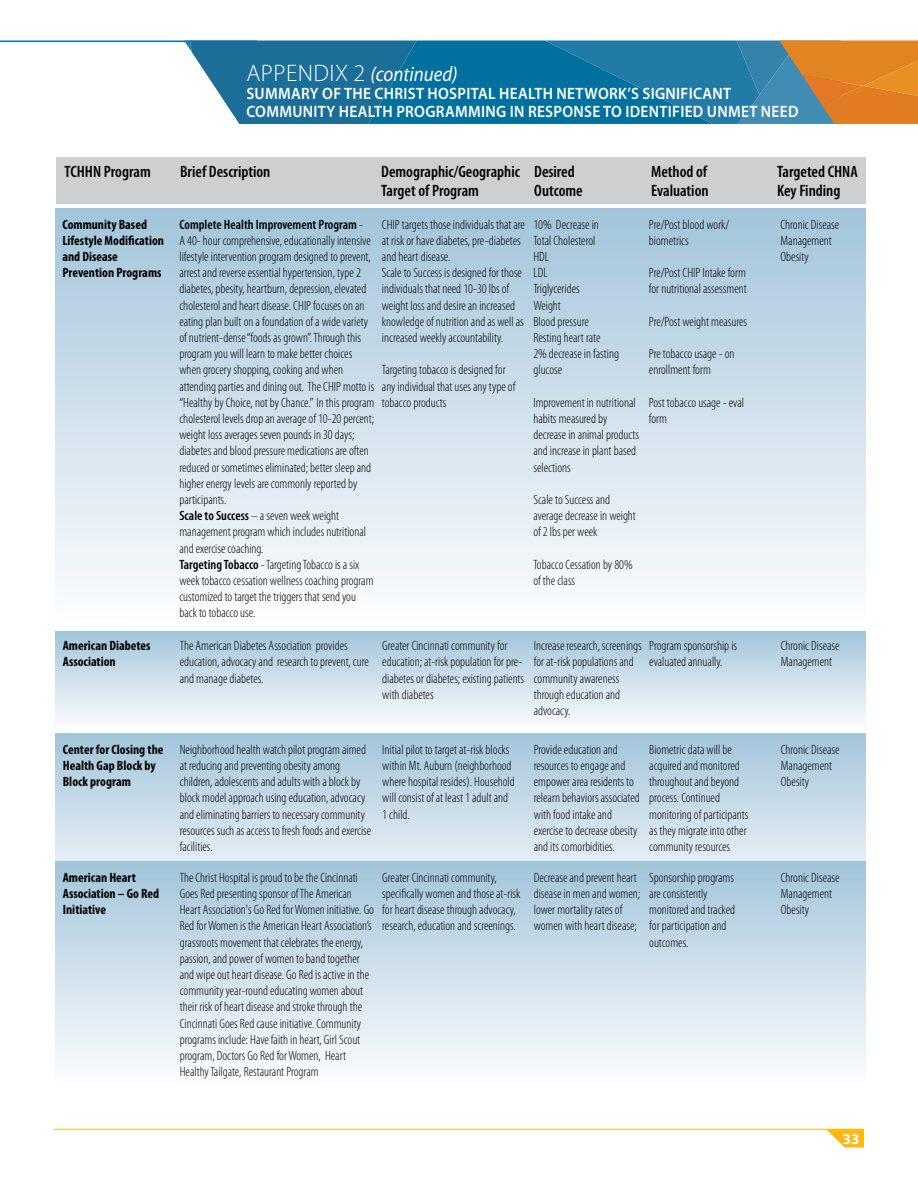
<style>
.page{position:relative;width:918px;height:1188px;background:#fff}
.page>*{position:absolute;margin:0;border:0;box-sizing:border-box;transform-origin:0 0}
.t1{font:italic 21px "Myriad Pro";color:#fff;scale:.9 1}
.t2{font:600 condensed 16.5px "Myriad Pro";color:#000}
.t3{font:600 16.5px/18.3px "Myriad Pro";letter-spacing:.02em;color:#fff;scale:.93 1}
.t4{font:700 15px "Myriad Pro";color:#fff}
.t5{font:300 condensed 13.5px/16.2px "Myriad Pro";color:#000}
.t6{font:700 condensed 13.5px/16.2px "Myriad Pro";color:#000}
.s1{font-weight:300;font-style:normal;font-size:24px}
.s2{font-weight:600}
</style>
<div class="page">
<hr style="left:0;top:40px;width:256px;height:2px;background:#0076c0">
<svg style="left:184px;top:40px;width:734px;height:84px;background:#3d7c91"></svg>
<div style="left:56px;top:157px;width:810px;height:47px;background:#cecfd1"></div>
<div style="left:56px;top:208px;width:810px;height:431px;background:linear-gradient(to bottom,#a3c5db,#fff)"></div>
<div style="left:56px;top:632px;width:810px;height:101px;background:linear-gradient(to bottom,#a3c5db,#fff)"></div>
<svg style="left:56px;top:733px;width:810px;height:128px;background:#c3d9e7"></svg>
<div style="left:56px;top:861px;width:810px;height:233px;background:linear-gradient(to bottom,#a3c5db,#fff)"></div>
<svg style="left:826px;top:1130px;width:38px;height:18px"></svg>
<hr style="left:54px;top:1129px;width:810px;height:1px;background:#fdb913">
<h1 class="t1" style="left:246px;top:62px;width:236px"><span class="s1">APPENDIX 2</span> (continued)</h1>
<p class="t3" style="left:246px;top:84px;width:595px">SUMMARY OF THE CHRIST HOSPITAL HEALTH NETWORK’S SIGNIFICANT<br>COMMUNITY HEALTH PROGRAMMING IN RESPONSE TO IDENTIFIED UNMET NEED</p>
<p class="t2" style="left:65px;top:162px;width:88px">TCHHN Program</p>
<p class="t2" style="left:180px;top:162px;width:92px">Brief Description</p>
<p class="t2" style="left:381px;top:162px;width:195px">Demographic/Geographic Desired</p>
<p class="t2" style="left:651px;top:162px;width:58px">Method of</p>
<p class="t2" style="left:777px;top:162px;width:82px">Targeted CHNA</p>
<p class="t2" style="left:381px;top:182px;width:99px">Target of Program</p>
<p class="t2" style="left:534px;top:182px;width:50px">Outcome</p>
<p class="t2" style="left:651px;top:182px;width:59px">Evaluation</p>
<p class="t2" style="left:777px;top:182px;width:65px">Key Finding</p>
<p class="t6" style="left:62px;top:216px;width:103px">Community Based<br>Lifestyle Modification and Disease<br>Prevention Programs</p>
<p class="t5" style="left:649px;top:216px;width:82px">Pre/Post blood work/ biometrics</p>
<p class="t5" style="left:179px;top:216px;width:197px"><span class="s2">Complete Health Improvement Program</span> -<br>A 40- hour comprehensive, educationally intensive lifestyle intervention program designed to prevent, arrest and reverse essential hypertension, type 2 diabetes, pbesity, heartburn, depression, elevated cholesterol and heart disease. CHIP focuses on an eating plan built on a foundation of a wide variety of nutrient-dense “foods as grown”. Through this program you will learn to make better choices when grocery shopping, cooking and when attending parties and dining out. The CHIP motto is “Healthy by Choice, not by Chance.” In this program cholesterol levels drop an average of 10-20 percent; weight loss averages seven pounds in 30 days; diabetes and blood pressure medications are often reduced or sometimes eliminated; better sleep and higher energy levels are commonly reported by participants.<br><span class="s2">Scale to Success</span> – a seven week weight management program which includes nutritional and exercise coaching.<br><span class="s2">Targeting Tobacco</span> - Targeting Tobacco is a six week tobacco cessation wellness coaching program customized to target the triggers that send you back to tobacco use.</p>
<p class="t5" style="left:780px;top:216px;width:60px">Chronic Disease<br>Management<br>Obesity</p>
<p class="t5" style="left:382px;top:216px;width:145px">CHIP targets those individuals that are at risk or have diabetes, pre-diabetes and heart disease.<br>Scale to Success is designed for those individuals that need 10-30 lbs of weight loss and desire an increased knowledge of nutrition and as well as increased weekly accountability.</p>
<p class="t5" style="left:382px;top:362px;width:135px">Targeting tobacco is designed for any individual that uses any type of tobacco products</p>
<p class="t5" style="left:533px;top:216px;width:87px">10% Decrease in<br>Total Cholesterol<br>HDL<br>LDL<br>Triglycerides<br>Weight<br>Blood pressure<br>Resting heart rate<br>2% decrease in fasting glucose</p>
<p class="t5" style="left:533px;top:395px;width:107px">Improvement in nutritional habits measured by decrease in animal products and increase in plant based selections</p>
<p class="t5" style="left:533px;top:492px;width:104px">Scale to Success and average decrease in weight of 2 lbs per week</p>
<p class="t5" style="left:533px;top:557px;width:101px">Tobacco Cessation by 80% of the class</p>
<p class="t5" style="left:649px;top:265px;width:99px">Pre/Post CHIP Intake form for nutritional assessment</p>
<p class="t5" style="left:649px;top:314px;width:100px">Pre/Post weight measures</p>
<p class="t5" style="left:649px;top:346px;width:87px">Pre tobacco usage - on enrollment form</p>
<p class="t5" style="left:649px;top:395px;width:97px">Post tobacco usage - eval form</p>
<p class="t6" style="left:63px;top:638px;width:89px">American Diabetes<br>Association</p>
<p class="t6" style="left:63px;top:741px;width:102px">Center for Closing the<br>Health Gap Block by<br>Block program</p>
<p class="t5" style="left:180px;top:638px;width:191px">The American Diabetes Association provides education, advocacy and research to prevent, cure and manage diabetes.</p>
<p class="t5" style="left:180px;top:742px;width:193px">Neighborhood health watch pilot program aimed at reducing and preventing obesity among children, adolescents and adults with a block by block model approach using education, advocacy and eliminating barriers to necessary community resources such as access to fresh foods and exercise facilities.</p>
<p class="t5" style="left:382px;top:638px;width:143px">Greater Cincinnati community for education; at-risk population for pre&shy;diabetes or diabetes; existing patients with diabetes</p>
<p class="t5" style="left:534px;top:638px;width:110px">Increase research, screenings for at-risk populations and community awareness through education and advocacy.</p>
<p class="t5" style="left:649px;top:638px;width:89px">Program sponsorship is evaluated annually.</p>
<p class="t5" style="left:382px;top:742px;width:134px">Initial pilot to target at-risk blocks within Mt. Auburn (neighborhood where hospital resides). Household will consist of at least 1 adult and<br>1 child.</p>
<p class="t5" style="left:534px;top:742px;width:108px">Provide education and resources to engage and empower area residents to relearn behaviors associated with food intake and exercise to decrease obesity and its comorbidities.</p>
<p class="t5" style="left:649px;top:742px;width:101px">Biometric data will be acquired and monitored throughout and beyond process. Continued monitoring of participants as they migrate into other community resources</p>
<p class="t5" style="left:781px;top:638px;width:60px">Chronic Disease<br>Management</p>
<p class="t5" style="left:781px;top:742px;width:60px">Chronic Disease<br>Management<br>Obesity</p>
<p class="t6" style="left:63px;top:870px;width:98px">American Heart<br>Association – Go Red<br>Initiative</p>
<p class="t5" style="left:649px;top:870px;width:87px">Sponsorship programs are consistently monitored and tracked for participation and outcomes.</p>
<p class="t5" style="left:781px;top:870px;width:60px">Chronic Disease<br>Management<br>Obesity</p>
<p class="t5" style="left:180px;top:870px;width:196px">The Christ Hospital is proud to be the Cincinnati Goes Red presenting sponsor of The American Heart Association's Go Red for Women initiative. Go Red for Women is the American Heart Association’s grassroots movement that celebrates the energy, passion, and power of women to band together and wipe out heart disease. Go Red is active in the community year-round educating women about their risk of heart disease and stroke through the Cincinnati Goes Red cause initiative. Community programs include: Have faith in heart, Girl Scout program, Doctors Go Red for Women, Heart Healthy Tailgate, Restaurant Program</p>
<p class="t5" style="left:534px;top:870px;width:108px">Decrease and prevent heart disease in men and women; lower mortality rates of women with heart disease;</p>
<p class="t5" style="left:382px;top:870px;width:140px">Greater Cincinnati community, specifically women and those at-risk for heart disease through advocacy, research, education and screenings.</p>
<p class="t4" style="left:843px;top:1130px;width:18px">33</p>
</div>
